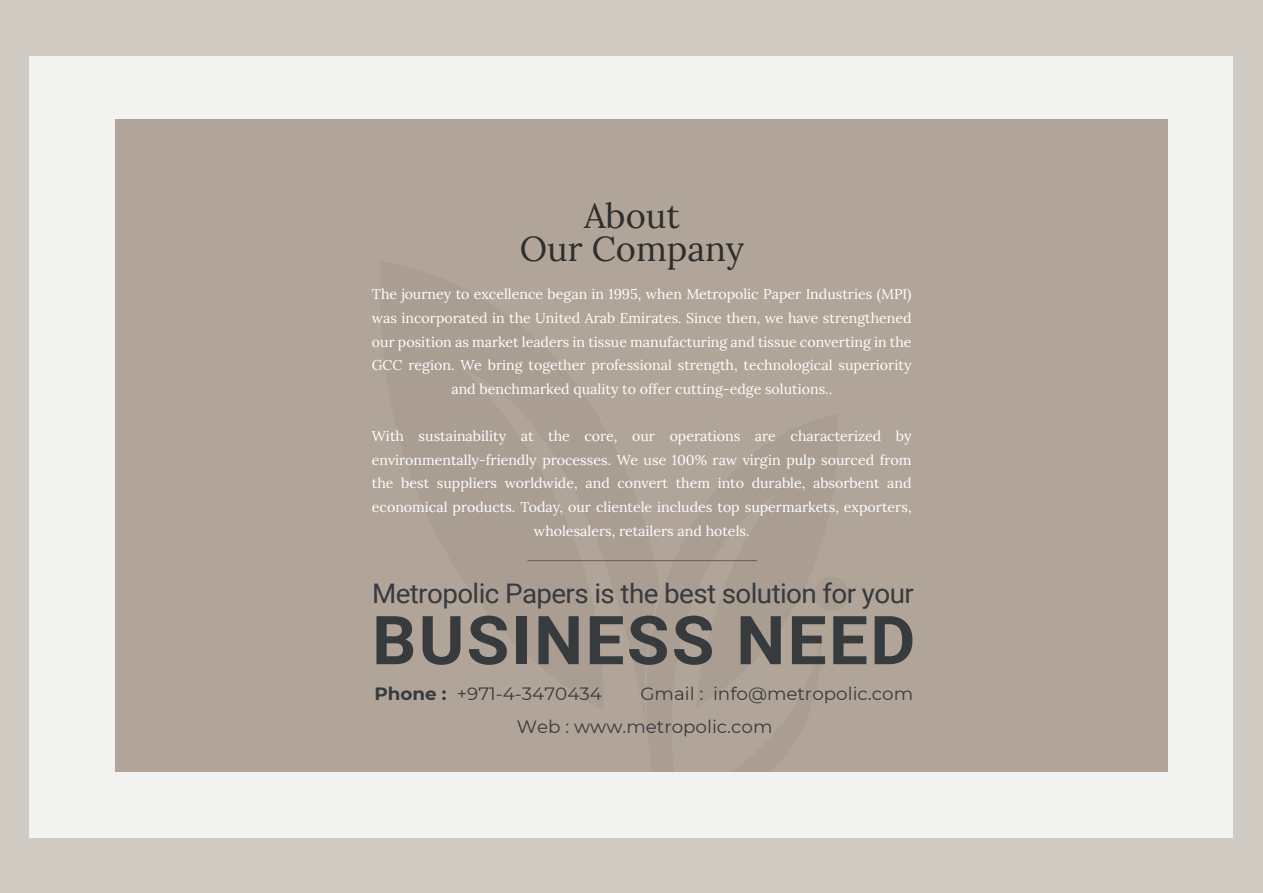
<style>
.page{position:relative;width:1263px;height:893px;background:#cfcac2}
.page>*{position:absolute;margin:0;border:0;box-sizing:border-box;transform-origin:0 0}
.t1{font:700 67.5px "Roboto";letter-spacing:.03em;color:#383b3e}
.t2{font:34.5px/33px "Lora";color:#2e2e2e;text-align:center}
.t3{font:27px "Roboto";letter-spacing:-.02em;color:#383b3e}
.t4{font:17.85px "Montserrat";color:#383b3e}
.t5{font:14.25px/23.7px "Lora";color:#fff;text-align:center}
.s1{font-weight:700}
</style>
<div class="page">
<div style="left:30px;top:56px;width:1203px;height:781px;background:#f2f2f1"></div>
<div style="left:116px;top:119px;width:1052px;height:653px;background:#b1a498"></div>
<div style="left:814px;top:576px;width:35px;height:35px;background:#aa9e93;border-radius:50%"></div>
<h2 class="t2" style="left:520px;top:197px;width:226px">About<br>Our Company</h2>
<p class="t5" style="left:372px;top:281px;width:541px">The journey to excellence began in 1995, when Metropolic Paper Industries (MPI) was incorporated in the United Arab Emirates. Since then, we have strengthened our position as market leaders in tissue manufacturing and tissue converting in the GCC region. We bring together professional strength, technological superiority and benchmarked quality to offer cutting-edge solutions..</p>
<p class="t5" style="left:372px;top:423px;width:541px">With sustainability at the core, our operations are characterized by environmentally-friendly processes. We use 100% raw virgin pulp sourced from the best suppliers worldwide, and convert them into durable, absorbent and economical products. Today, our clientele includes top supermarkets, exporters, wholesalers, retailers and hotels.</p>
<h3 class="t3" style="left:372px;top:574px;width:543px">Metropolic Papers is the best solution for your</h3>
<h1 class="t1" style="left:372px;top:593px;width:545px">BUSINESS NEED</h1>
<p class="t4" style="left:374px;top:682px;width:229px"><span class="s1">Phone :</span> +971-4-3470434</p>
<p class="t4" style="left:640px;top:682px;width:274px">Gmail : info@metropolic.com</p>
<p class="t4" style="left:517px;top:715px;width:257px">Web : www.metropolic.com</p>
</div>
